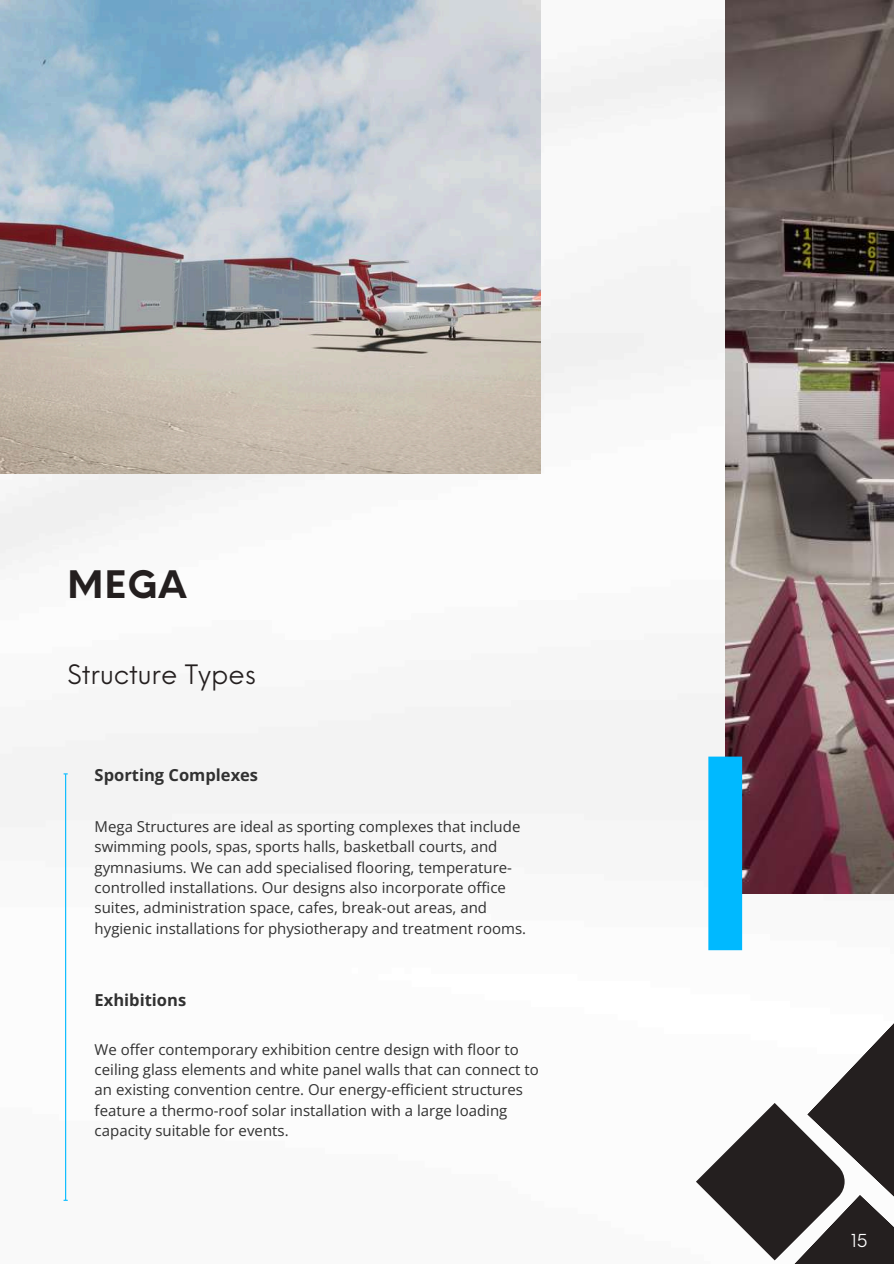
<style>
.page{position:relative;width:894px;height:1264px;background:#fff}
.page>*{position:absolute;margin:0;border:0;box-sizing:border-box;transform-origin:0 0}
.t1{font:700 36.9px "Neue Einstellung";color:#241f1f}
.t2{font:26.1px "Neue Einstellung";color:#241f1f}
.t3{font:17.4px "Neue Einstellung";color:#fff}
.t4{font:700 16.5px "Open Sans";color:#313131}
.t5{font:15px/20.2px "Open Sans";color:#313131}
</style>
<div class="page">
<img style="left:0;top:0;width:725px;height:1201px">
<img style="left:725px;top:0;width:168px;height:857px">
<div style="left:708px;top:756px;width:34px;height:194px;background:#00b9ff"></div>
<img style="left:0;top:0;width:540px;height:473px">
<hr style="left:65px;top:774px;width:1px;height:425px;background:#00b9ff">
<svg style="left:695px;top:857px;width:198px;height:406px"></svg>
<h1 class="t1" style="left:67px;top:551px;width:121px">MEGA</h1>
<h2 class="t2" style="left:67px;top:651px;width:190px">Structure Types</h2>
<p class="t4" style="left:95px;top:763px;width:165px">Sporting Complexes</p>
<p class="t5" style="left:95px;top:816px;width:433px">Mega Structures are ideal as sporting complexes that include swimming pools, spas, sports halls, basketball courts, and gymnasiums. We can add specialised flooring, temperature&shy;controlled installations. Our designs also incorporate office suites, administration space, cafes, break-out areas, and hygienic installations for physiotherapy and treatment rooms.</p>
<p class="t4" style="left:95px;top:988px;width:93px">Exhibitions</p>
<p class="t5" style="left:95px;top:1038px;width:445px">We offer contemporary exhibition centre design with floor to ceiling glass elements and white panel walls that can connect to an existing convention centre. Our energy-efficient structures feature a thermo-roof solar installation with a large loading capacity suitable for events.</p>
<p class="t3" style="left:851px;top:1224px;width:18px">15</p>
</div>
